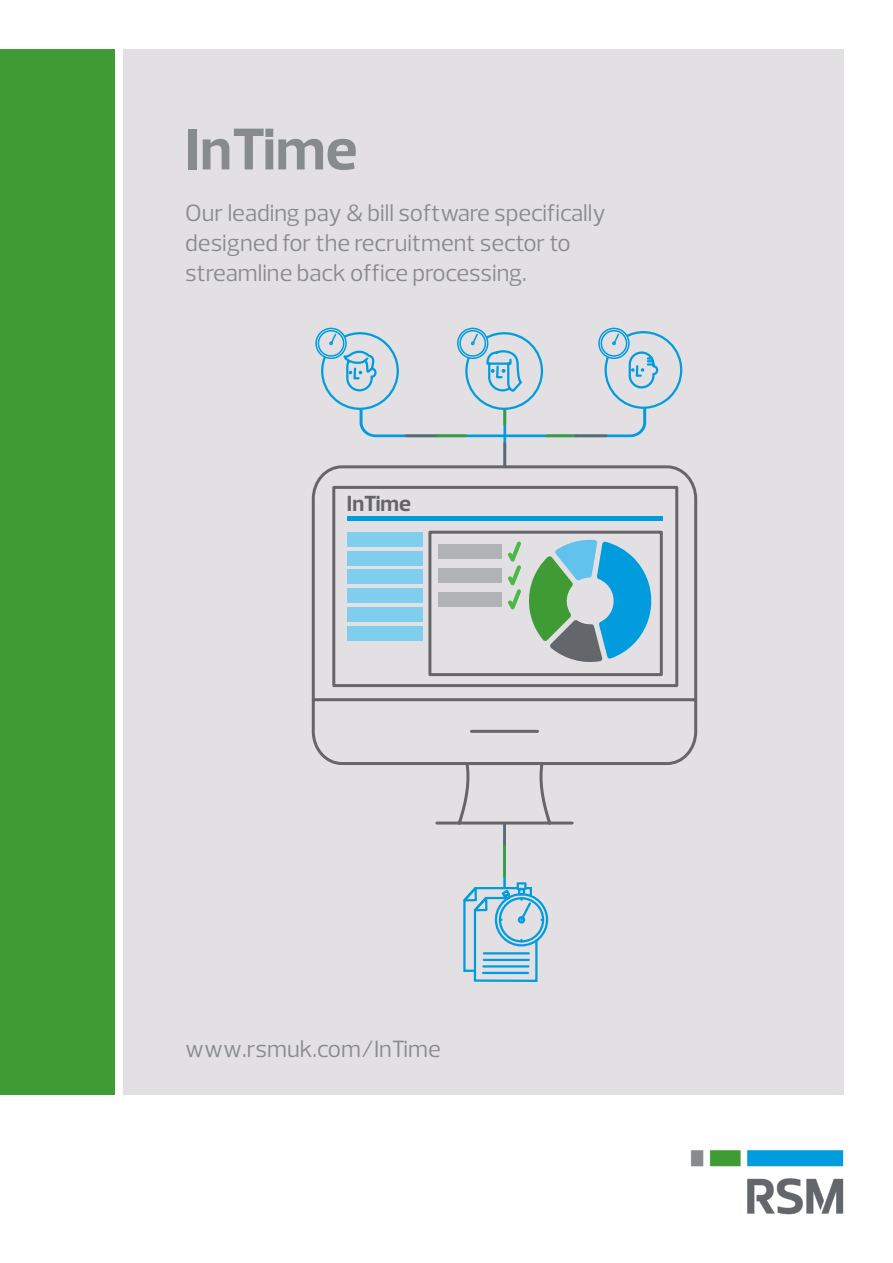
<style>
.page{position:relative;width:893px;height:1263px;background:#fff}
.page>*{position:absolute;margin:0;border:0;box-sizing:border-box;transform-origin:0 0}
.Cover_title{font:700 60px "Prelo";color:#888b8d}
.Cover_pullout_text{font:24px/30px "Prelo";color:#888b8d}
.t1{font:700 22.35px "Prelo";color:#656568}
</style>
<div class="page">
<div style="left:0;top:49px;width:115px;height:1045px;background:#3f9c35"></div>
<img style="left:690px;top:1150px;width:154px;height:65px">
<div style="left:123px;top:49px;width:721px;height:1046px;background:#e2e0e2"></div>
<hr style="left:503px;top:396px;width:3px;height:70px;background:#009cde">
<hr style="left:503px;top:442px;width:3px;height:25px;background:#63666a">
<hr style="left:503px;top:824px;width:3px;height:64px;background:#009cde">
<hr style="left:503px;top:823px;width:3px;height:24px;background:#63666a">
<hr style="left:503px;top:844px;width:3px;height:33px;background:#3f9c35">
<svg style="left:311px;top:464px;width:387px;height:363px"></svg>
<div style="left:332px;top:486px;width:346px;height:201px;border:3px solid #666669"></div>
<div style="left:428px;top:531px;width:235px;height:145px;border:3px solid #666669"></div>
<svg style="left:463px;top:881px;width:86px;height:101px"></svg>
<svg style="left:315px;top:327px;width:344px;height:110px"></svg>
<p class="Cover_title" style="left:186px;top:112px;width:173px">InTime</p>
<p class="Cover_pullout_text" style="left:185px;top:198px;width:422px">Our leading pay &amp; bill software specifically designed for the recruitment sector to streamline back office processing.</p>
<p class="t1" style="left:347px;top:489px;width:65px">InTime</p>
<p class="Cover_pullout_text" style="left:185px;top:1034px;width:257px">www.rsmuk.com/InTime</p>
</div>
